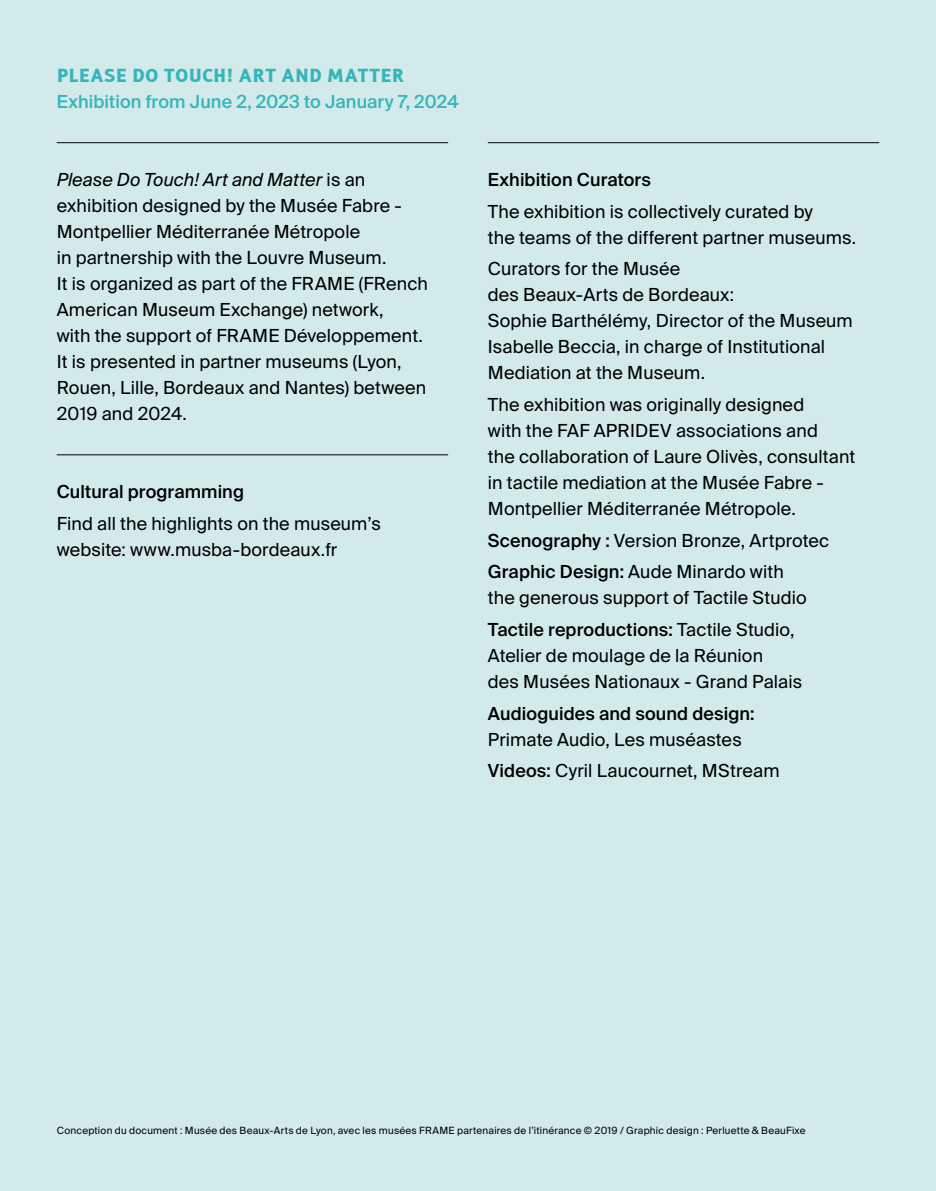
<style>
.page{position:relative;width:936px;height:1191px;background:#fff}
.page>*{position:absolute;margin:0;border:0;box-sizing:border-box;transform-origin:0 0}
.t1{font:18px/26px "Suisse Intl";letter-spacing:.01em;color:#000}
.t2{font:500 18px "Suisse Intl";letter-spacing:.005em;color:#000}
.t3{font:500 18px "Suisse Intl";letter-spacing:.01em;color:#35b5b9}
.t4{font:700 18px "Tiresias L Pfont";letter-spacing:.015em;color:#35b5b9}
.t5{font:10px "Suisse Intl";letter-spacing:.02em;color:#000}
.s1{font-style:italic}
.s2{font-weight:500}
</style>
<div class="page">
<div style="left:0;top:0;width:935px;height:1191px;background:#d3eaeb"></div>
<hr style="left:57px;top:142px;width:391px;height:1px;background:#000">
<hr style="left:57px;top:454px;width:391px;height:1px;background:#000">
<hr style="left:488px;top:142px;width:391px;height:1px;background:#000">
<p class="t4" style="left:57px;top:64px;width:349px">PLEASE DO TOUCH! ART AND MATTER</p>
<p class="t3" style="left:57px;top:91px;width:403px">Exhibition from June 2, 2023 to January 7, 2024</p>
<p class="t1" style="left:57px;top:167px;width:372px"><span class="s1">Please Do Touch! Art and Matter</span> is an exhibition designed by the Musée Fabre - Montpellier Méditerranée Métropole<br>in partnership with the Louvre Museum.<br>It is organized as part of the FRAME (FRench American Museum Exchange) network,<br>with the support of FRAME Développement.<br>It is presented in partner museums (Lyon, Rouen, Lille, Bordeaux and Nantes) between 2019 and 2024.</p>
<p class="t2" style="left:57px;top:481px;width:189px">Cultural programming</p>
<p class="t1" style="left:57px;top:510px;width:326px">Find all the highlights on the museum’s website: www.musba-bordeaux.fr</p>
<p class="t2" style="left:488px;top:169px;width:165px">Exhibition Curators</p>
<p class="t1" style="left:488px;top:198px;width:370px">The exhibition is collectively curated by<br>the teams of the different partner museums.</p>
<p class="t1" style="left:488px;top:256px;width:366px">Curators for the Musée<br>des Beaux-Arts de Bordeaux:<br>Sophie Barthélémy, Director of the Museum<br>Isabelle Beccia, in charge of Institutional<br>Mediation at the Museum.</p>
<p class="t1" style="left:488px;top:392px;width:369px">The exhibition was originally designed<br>with the FAF APRIDEV associations and<br>the collaboration of Laure Olivès, consultant in tactile mediation at the Musée Fabre - Montpellier Méditerranée Métropole.</p>
<p class="t1" style="left:488px;top:524px;width:343px;line-height:31.6px"><span class="s2">Scenography :</span> Version Bronze, Artprotec<br><span class="s2">Graphic Design:</span> Aude Minardo with</p>
<p class="t1" style="left:488px;top:582px;width:320px;line-height:31.6px">the generous support of Tactile Studio<br><span class="s2">Tactile reproductions:</span> Tactile Studio,</p>
<p class="t1" style="left:488px;top:643px;width:316px">Atelier de moulage de la Réunion<br>des Musées Nationaux - Grand Palais</p>
<p class="t2" style="left:488px;top:703px;width:268px">Audioguides and sound design:</p>
<p class="t1" style="left:488px;top:723px;width:293px;line-height:31.6px">Primate Audio, Les muséastes<br><span class="s2">Videos:</span> Cyril Laucournet, MStream</p>
<p class="t5" style="left:57px;top:1125px;width:750px">Conception du document : Musée des Beaux-Arts de Lyon, avec les musées FRAME partenaires de l’itinérance © 2019 / Graphic design : Perluette &amp; BeauFixe</p>
</div>
